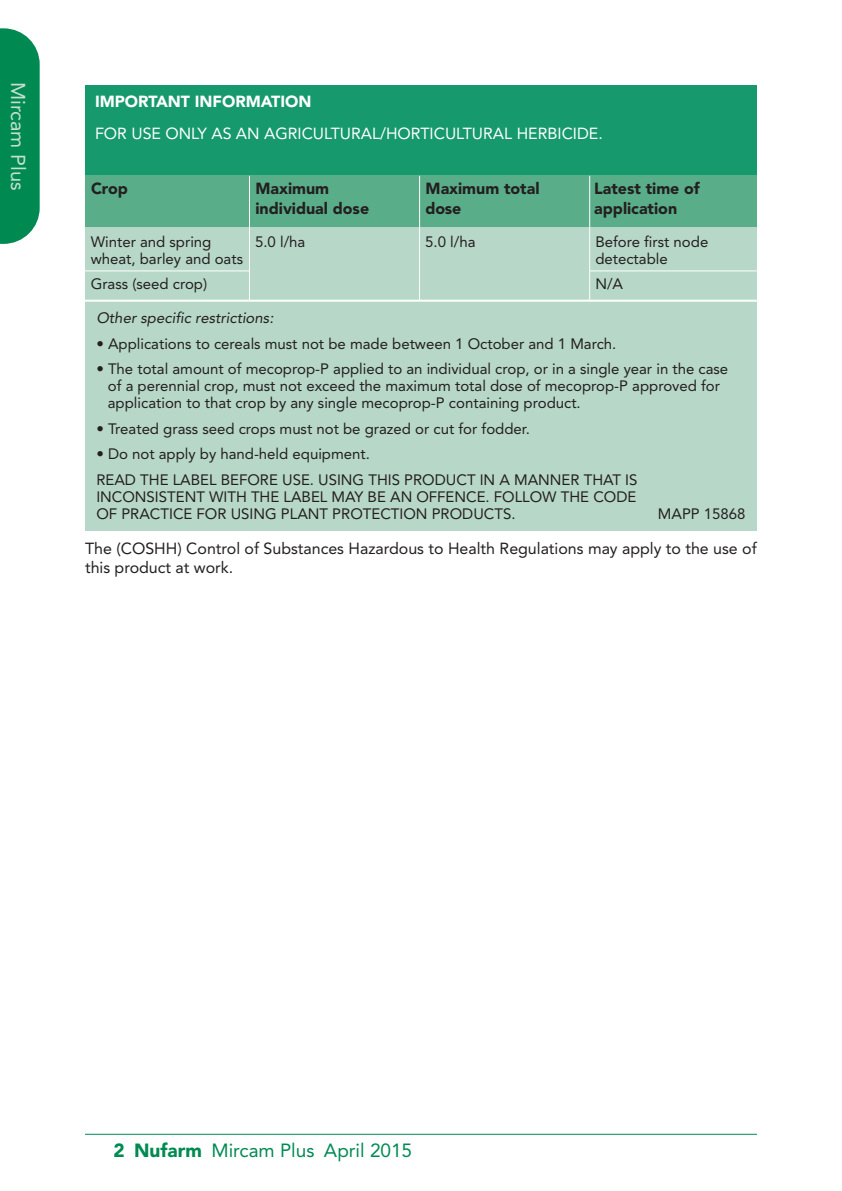
<style>
.page{position:relative;width:842px;height:1191px;background:#fff}
.page>*{position:absolute;margin:0;border:0;box-sizing:border-box;transform-origin:0 0}
.t1{font:20px "Avenir";color:#c5dfd1}
.t2{font:19px "Avenir";color:#008a52}
.t3{font:16px/19px "Avenir";color:#231f20}
.t4{font:900 16px "Avenir";color:#231f20}
.t5{font:16px "Avenir";color:#fff}
.t6{font:900 16px "Avenir";color:#fff}
.t7{font:15px/17px "Avenir";color:#231f20}
.t8{font:italic 15px "Avenir";letter-spacing:.005em;color:#231f20}
.s1{font-weight:900}
</style>
<div class="page">
<svg style="left:0;top:28px;width:40px;height:216px;background:#10915d"></svg>
<hr style="left:85px;top:1133px;width:672px;height:1px;background:#008a52">
<div style="left:85px;top:85px;width:672px;height:91px;background:#15996d"></div>
<div style="left:85px;top:176px;width:672px;height:51px;background:#5aad89"></div>
<div style="left:85px;top:227px;width:672px;height:303px;background:#b7d7c8"></div>
<hr style="left:249px;top:176px;width:1px;height:125px;background:#fff">
<hr style="left:419px;top:176px;width:1px;height:125px;background:#fff">
<hr style="left:589px;top:176px;width:1px;height:124px;background:#fff">
<hr style="left:85px;top:300px;width:672px;height:2px;background:#fff">
<hr style="left:85px;top:270px;width:165px;height:1px;background:#fff">
<hr style="left:590px;top:270px;width:167px;height:1px;background:#fff">
<h1 class="t1" style="left:26px;top:82px;width:110px;rotate:90deg">Mircam Plus</h1>
<p class="t6" style="left:95px;top:95px;width:218px">IMPORTANT INFORMATION</p>
<p class="t5" style="left:95px;top:127px;width:509px">FOR USE ONLY AS AN AGRICULTURAL/HORTICULTURAL HERBICIDE.</p>
<p class="t4" style="left:91px;top:182px;width:38px">Crop</p>
<p class="t4" style="left:255px;top:182px;width:75px">Maximum</p>
<p class="t4" style="left:426px;top:182px;width:115px">Maximum total</p>
<p class="t4" style="left:594px;top:182px;width:107px">Latest time of</p>
<p class="t4" style="left:255px;top:202px;width:115px">individual dose</p>
<p class="t4" style="left:426px;top:202px;width:37px">dose</p>
<p class="t4" style="left:594px;top:202px;width:84px">application</p>
<p class="t7" style="left:91px;top:234px;width:154px">Winter and spring wheat, barley and oats</p>
<p class="t7" style="left:91px;top:277px;width:118px">Grass (seed crop)</p>
<p class="t8" style="left:96px;top:312px;width:179px">Other specific restrictions:</p>
<p class="t7" style="left:96px;top:336px;width:522px">• Applications to cereals must not be made between 1 October and 1 March.</p>
<p class="t7" style="left:108px;top:362px;width:622px;text-indent:-11px">• The total amount of mecoprop-P applied to an individual crop, or in a single year in the case of a perennial crop, must not exceed the maximum total dose of mecoprop-P approved for application to that crop by any single mecoprop-P containing product.</p>
<p class="t7" style="left:96px;top:421px;width:435px">• Treated grass seed crops must not be grazed or cut for fodder.</p>
<p class="t7" style="left:96px;top:442px;width:542px;line-height:25.6px">• Do not apply by hand-held equipment.<br>READ THE LABEL BEFORE USE. USING THIS PRODUCT IN A MANNER THAT IS</p>
<p class="t7" style="left:96px;top:489px;width:541px">INCONSISTENT WITH THE LABEL MAY BE AN OFFENCE. FOLLOW THE CODE<br>OF PRACTICE FOR USING PLANT PROTECTION PRODUCTS.</p>
<p class="t7" style="left:255px;top:234px;width:52px">5.0 l/ha</p>
<p class="t7" style="left:425px;top:234px;width:52px">5.0 l/ha</p>
<p class="t7" style="left:595px;top:234px;width:115px">Before first node detectable</p>
<p class="t7" style="left:595px;top:277px;width:29px">N/A</p>
<p class="t7" style="left:658px;top:506px;width:89px">MAPP 15868</p>
<p class="t3" style="left:85px;top:540px;width:673px">The (COSHH) Control of Substances Hazardous to Health Regulations may apply to the use of this product at work.</p>
<p class="t2" style="left:113px;top:1142px;width:300px"><span class="s1">2 Nufarm</span> Mircam Plus April 2015</p>
</div>
